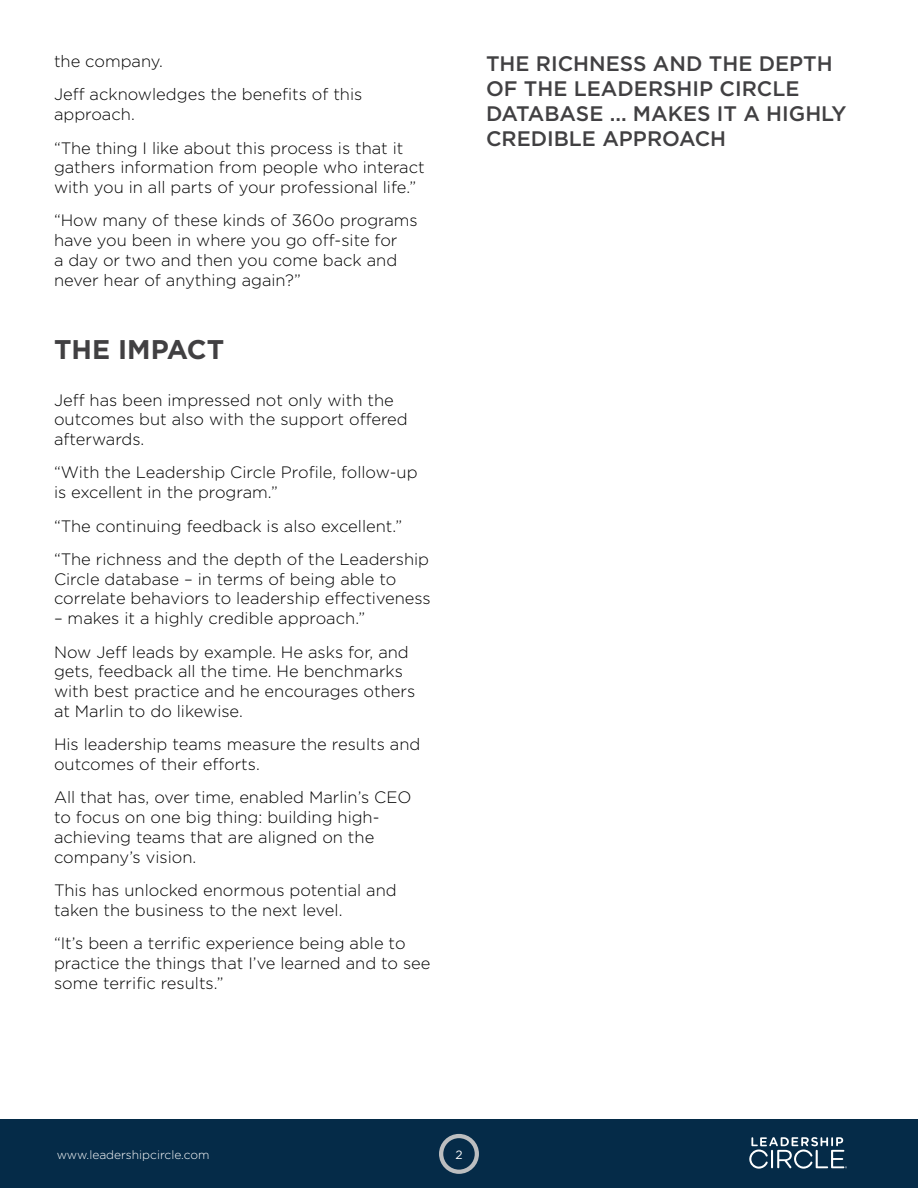
<style>
.page{position:relative;width:918px;height:1188px;background:#fff}
.page>*{position:absolute;margin:0;border:0;box-sizing:border-box;transform-origin:0 0}
.t1{font:700 27px "Gotham";color:#414042}
.t2{font:500 21px/25.2px "Gotham";color:#414042}
.t3{font:300 16.5px/19.8px "Gotham";color:#000}
.t4{font:300 12px "Gotham";color:#fff}
.t5{font:12px "Gotham";color:#fff}
</style>
<div class="page">
<div style="left:0;top:1119px;width:918px;height:69px;background:#052b48"></div>
<svg style="left:439px;top:1134px;width:40px;height:40px"></svg>
<svg style="left:749px;top:1137px;width:98px;height:32px"></svg>
<p class="t3" style="left:54px;top:44px;width:310px;line-height:33.3px">the company.<br>Jeff acknowledges the benefits of this</p>
<p class="t3" style="left:54px;top:97px;width:351px;line-height:33.3px">approach.<br>“The thing I like about this process is that it</p>
<p class="t3" style="left:54px;top:157px;width:372px">gathers information from people who interact with you in all parts of your professional life.”</p>
<p class="t3" style="left:54px;top:210px;width:365px">“How many of these kinds of 360o programs have you been in where you go off-site for<br>a day or two and then you come back and never hear of anything again?”</p>
<h1 class="t1" style="left:54px;top:331px;width:172px">THE IMPACT</h1>
<p class="t3" style="left:54px;top:389px;width:355px">Jeff has been impressed not only with the outcomes but also with the support offered afterwards.</p>
<p class="t3" style="left:54px;top:462px;width:365px">“With the Leadership Circle Profile, follow-up is excellent in the program.”</p>
<p class="t3" style="left:54px;top:509px;width:377px;line-height:33.3px">“The continuing feedback is also excellent.” “The richness and the depth of the Leadership</p>
<p class="t3" style="left:54px;top:569px;width:378px">Circle database – in terms of being able to correlate behaviors to leadership effectiveness</p>
<p class="t3" style="left:54px;top:601px;width:356px;line-height:33.3px">– makes it a highly credible approach.”<br>Now Jeff leads by example. He asks for, and</p>
<p class="t3" style="left:54px;top:661px;width:363px">gets, feedback all the time. He benchmarks with best practice and he encourages others at Marlin to do likewise.</p>
<p class="t3" style="left:54px;top:734px;width:368px">His leadership teams measure the results and outcomes of their efforts.</p>
<p class="t3" style="left:54px;top:787px;width:359px">All that has, over time, enabled Marlin’s CEO to focus on one big thing: building high&shy;achieving teams that are aligned on the company’s vision.</p>
<p class="t3" style="left:54px;top:880px;width:344px">This has unlocked enormous potential and taken the business to the next level.</p>
<p class="t3" style="left:54px;top:933px;width:378px">“It’s been a terrific experience being able to practice the things that I’ve learned and to see some terrific results.”</p>
<p class="t2" style="left:486px;top:51px;width:362px">THE RICHNESS AND THE DEPTH<br>OF THE LEADERSHIP CIRCLE<br>DATABASE ... MAKES IT A HIGHLY<br>CREDIBLE APPROACH</p>
<p class="t4" style="left:57px;top:1147px;width:154px">www.leadershipcircle.com</p>
<p class="t5" style="left:455px;top:1147px;width:9px">2</p>
</div>
